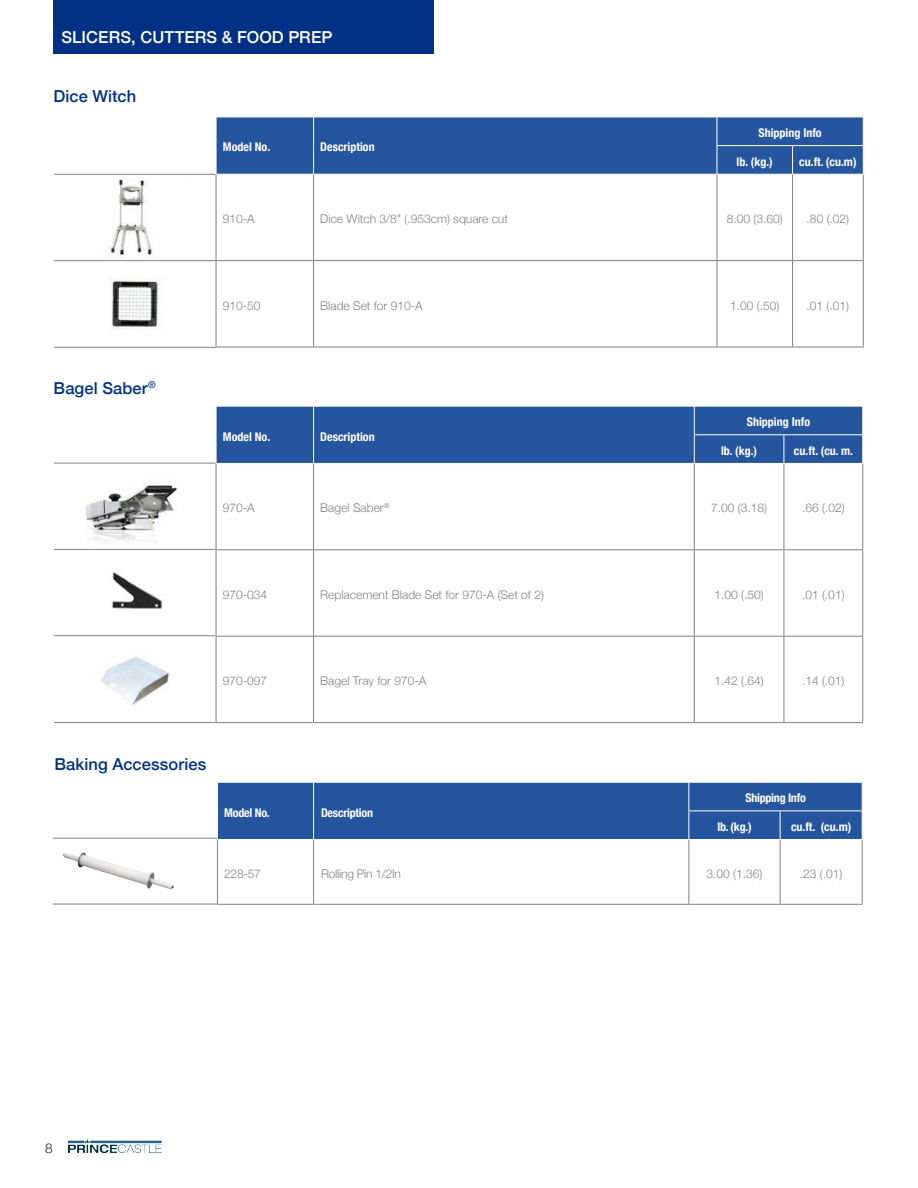
<style>
.page{position:relative;width:918px;height:1188px;background:#fff}
.page>*{position:absolute;margin:0;border:0;box-sizing:border-box;transform-origin:0 0}
.t1{font:500 16.5px "Helvetica Neue";letter-spacing:.005em;color:#003186}
.t2{font:500 16.5px "Helvetica Neue";letter-spacing:.005em;color:#fff}
.t3{font:300 13.5px "Helvetica Neue";color:#231f20}
.t4{font:300 12px "Helvetica Neue";color:#808285}
.t5{font:700 condensed 12px "Helvetica Neue";color:#fff}
.t6{font:700 condensed 12px "Helvetica Neue";letter-spacing:-.02em;color:#fff}
.t7{font:300 12px "Helvetica Neue";letter-spacing:-.02em;color:#808285}
</style>
<div class="page">
<img style="left:76px;top:548px;width:108px;height:61px">
<div style="left:53px;top:0;width:381px;height:54px;background:#003186"></div>
<div style="left:216px;top:117px;width:648px;height:57px;background:#25559f"></div>
<hr style="left:216px;top:175px;width:1px;height:85px;background:#808285">
<hr style="left:313px;top:175px;width:1px;height:85px;background:#808285">
<hr style="left:717px;top:175px;width:1px;height:85px;background:#808285">
<hr style="left:792px;top:175px;width:1px;height:85px;background:#808285">
<hr style="left:863px;top:175px;width:1px;height:85px;background:#808285">
<hr style="left:216px;top:260px;width:98px;height:1px;background:#808285">
<hr style="left:216px;top:261px;width:1px;height:86px;background:#808285">
<hr style="left:314px;top:260px;width:403px;height:1px;background:#808285">
<hr style="left:313px;top:261px;width:1px;height:86px;background:#808285">
<hr style="left:717px;top:260px;width:76px;height:1px;background:#808285">
<hr style="left:717px;top:261px;width:1px;height:86px;background:#808285">
<hr style="left:793px;top:260px;width:71px;height:1px;background:#808285">
<hr style="left:792px;top:261px;width:1px;height:86px;background:#808285">
<hr style="left:863px;top:261px;width:1px;height:86px;background:#808285">
<hr style="left:216px;top:347px;width:98px;height:1px;background:#808285">
<hr style="left:314px;top:347px;width:403px;height:1px;background:#808285">
<hr style="left:717px;top:347px;width:76px;height:1px;background:#808285">
<hr style="left:793px;top:347px;width:71px;height:1px;background:#808285">
<img style="left:107px;top:178px;width:46px;height:79px">
<hr style="left:54px;top:174px;width:162px;height:1px;background:#808285">
<hr style="left:54px;top:260px;width:162px;height:1px;background:#808285">
<hr style="left:54px;top:347px;width:162px;height:1px;background:#808285">
<div style="left:216px;top:406px;width:647px;height:57px;background:#25559f"></div>
<hr style="left:216px;top:464px;width:1px;height:85px;background:#808285">
<hr style="left:313px;top:464px;width:1px;height:85px;background:#808285">
<hr style="left:694px;top:464px;width:1px;height:85px;background:#808285">
<hr style="left:784px;top:464px;width:1px;height:85px;background:#808285">
<hr style="left:862px;top:464px;width:1px;height:85px;background:#808285">
<hr style="left:216px;top:549px;width:98px;height:1px;background:#808285">
<hr style="left:216px;top:550px;width:1px;height:86px;background:#808285">
<hr style="left:314px;top:549px;width:380px;height:1px;background:#808285">
<hr style="left:313px;top:550px;width:1px;height:86px;background:#808285">
<hr style="left:694px;top:549px;width:90px;height:1px;background:#808285">
<hr style="left:694px;top:550px;width:1px;height:86px;background:#808285">
<hr style="left:784px;top:549px;width:79px;height:1px;background:#808285">
<hr style="left:784px;top:550px;width:1px;height:86px;background:#808285">
<hr style="left:862px;top:550px;width:1px;height:86px;background:#808285">
<hr style="left:216px;top:636px;width:98px;height:1px;background:#808285">
<hr style="left:216px;top:637px;width:1px;height:85px;background:#808285">
<hr style="left:314px;top:636px;width:380px;height:1px;background:#808285">
<hr style="left:313px;top:637px;width:1px;height:85px;background:#808285">
<hr style="left:694px;top:636px;width:90px;height:1px;background:#808285">
<hr style="left:694px;top:637px;width:1px;height:85px;background:#808285">
<hr style="left:784px;top:636px;width:79px;height:1px;background:#808285">
<hr style="left:784px;top:637px;width:1px;height:85px;background:#808285">
<hr style="left:862px;top:637px;width:1px;height:85px;background:#808285">
<hr style="left:216px;top:722px;width:98px;height:1px;background:#808285">
<hr style="left:314px;top:722px;width:380px;height:1px;background:#808285">
<hr style="left:694px;top:722px;width:90px;height:1px;background:#808285">
<hr style="left:784px;top:722px;width:79px;height:1px;background:#808285">
<hr style="left:54px;top:463px;width:162px;height:1px;background:#808285">
<hr style="left:54px;top:549px;width:162px;height:1px;background:#808285">
<img style="left:85px;top:482px;width:93px;height:62px">
<hr style="left:54px;top:635px;width:161px;height:1px;background:#808285">
<img style="left:110px;top:278px;width:52px;height:52px">
<img style="left:101px;top:656px;width:68px;height:49px">
<hr style="left:54px;top:722px;width:162px;height:1px;background:#808285">
<hr style="left:53px;top:838px;width:167px;height:1px;background:#808285">
<hr style="left:53px;top:904px;width:164px;height:1px;background:#808285">
<div style="left:217px;top:782px;width:646px;height:57px;background:#25559f"></div>
<hr style="left:313px;top:840px;width:1px;height:64px;background:#808285">
<hr style="left:689px;top:840px;width:1px;height:64px;background:#808285">
<hr style="left:780px;top:840px;width:1px;height:64px;background:#808285">
<hr style="left:862px;top:840px;width:1px;height:64px;background:#808285">
<hr style="left:217px;top:904px;width:97px;height:1px;background:#808285">
<hr style="left:314px;top:904px;width:375px;height:1px;background:#808285">
<hr style="left:689px;top:904px;width:91px;height:1px;background:#808285">
<hr style="left:780px;top:904px;width:83px;height:1px;background:#808285">
<hr style="left:217px;top:840px;width:1px;height:64px;background:#808285">
<img style="left:63px;top:853px;width:111px;height:37px">
<img style="left:68px;top:1139px;width:96px;height:14px">
<p class="t2" style="left:61px;top:24px;width:273px">SLICERS, CUTTERS &amp; FOOD PREP</p>
<p class="t1" style="left:53px;top:83px;width:84px">Dice Witch</p>
<p class="t5" style="left:223px;top:137px;width:49px">Model No.</p>
<p class="t5" style="left:320px;top:137px;width:56px">Description</p>
<p class="t5" style="left:758px;top:123px;width:65px">Shipping Info</p>
<p class="t5" style="left:737px;top:151px;width:38px">lb. (kg.)</p>
<p class="t5" style="left:799px;top:151px;width:59px">cu.ft. (cu.m)</p>
<p class="t4" style="left:223px;top:209px;width:34px">910-A</p>
<p class="t4" style="left:320px;top:209px;width:189px">Dice Witch 3/8" (.953cm) square cut</p>
<p class="t4" style="left:727px;top:209px;width:57px">8.00 (3.60)</p>
<p class="t4" style="left:807px;top:209px;width:44px">.80 (.02)</p>
<p class="t1" style="left:54px;top:374px;width:104px">Bagel Saber<sup>®</sup></p>
<p class="t4" style="left:223px;top:296px;width:39px">910-50</p>
<p class="t4" style="left:320px;top:296px;width:104px">Blade Set for 910-A</p>
<p class="t4" style="left:730px;top:296px;width:51px">1.00 (.50)</p>
<p class="t4" style="left:807px;top:296px;width:44px">.01 (.01)</p>
<p class="t5" style="left:223px;top:426px;width:49px">Model No.</p>
<p class="t5" style="left:320px;top:426px;width:56px">Description</p>
<p class="t5" style="left:747px;top:412px;width:65px">Shipping Info</p>
<p class="t5" style="left:721px;top:441px;width:38px">lb. (kg.)</p>
<p class="t5" style="left:794px;top:441px;width:61px">cu.ft. (cu. m.</p>
<p class="t4" style="left:223px;top:498px;width:34px">970-A</p>
<p class="t4" style="left:320px;top:498px;width:70px">Bagel Saber<sup>®</sup></p>
<p class="t4" style="left:711px;top:498px;width:57px">7.00 (3.18)</p>
<p class="t4" style="left:802px;top:498px;width:44px">.66 (.02)</p>
<p class="t4" style="left:223px;top:585px;width:46px">970-034</p>
<p class="t4" style="left:320px;top:585px;width:225px">Replacement Blade Set for 970-A (Set of 2)</p>
<p class="t4" style="left:715px;top:585px;width:51px">1.00 (.50)</p>
<p class="t4" style="left:802px;top:585px;width:44px">.01 (.01)</p>
<p class="t4" style="left:223px;top:671px;width:46px">970-097</p>
<p class="t4" style="left:320px;top:671px;width:108px">Bagel Tray for 970-A</p>
<p class="t4" style="left:714px;top:671px;width:51px">1.42 (.64)</p>
<p class="t4" style="left:802px;top:671px;width:44px">.14 (.01)</p>
<p class="t1" style="left:54px;top:751px;width:153px">Baking Accessories</p>
<p class="t5" style="left:224px;top:802px;width:47px">Model No.</p>
<p class="t6" style="left:321px;top:802px;width:54px">Description</p>
<p class="t6" style="left:745px;top:788px;width:62px">Shipping Info</p>
<p class="t5" style="left:717px;top:817px;width:36px">lb. (kg.)</p>
<p class="t5" style="left:791px;top:817px;width:62px">cu.ft. (cu.m)</p>
<p class="t4" style="left:224px;top:864px;width:38px">228-57</p>
<p class="t7" style="left:321px;top:864px;width:82px">Rolling Pin 1/2In</p>
<p class="t4" style="left:707px;top:864px;width:57px">3.00 (1.36)</p>
<p class="t4" style="left:800px;top:864px;width:44px">.23 (.01)</p>
<p class="t3" style="left:45px;top:1137px;width:9px">8</p>
</div>
